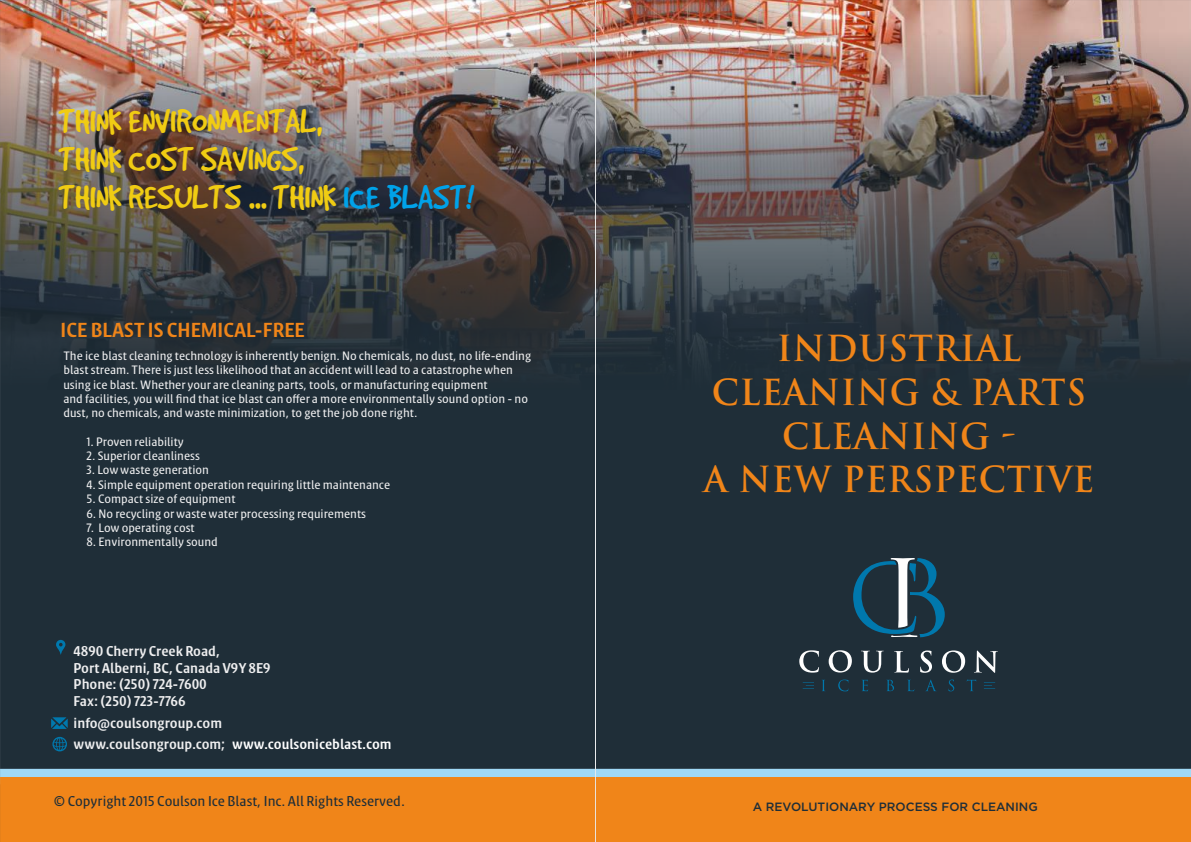
<style>
.page{position:relative;width:1191px;height:842px;background:#fff}
.page>*{position:absolute;margin:0;border:0;box-sizing:border-box;transform-origin:0 0}
.t1{font:37.7px/38.2px "Good Dog";color:#f0cc13}
.t2{font:700 35px/43.6px "Trajan";color:#f08519;text-align:center}
.t3{font:700 20px "Klaus FY";color:#f08519}
.t4{font:700 14px/16.8px "Klaus FY";color:#eeeeef}
.t5{font:500 14px "Klaus FY";color:#1f2e38}
.t6{font:700 14px "Klaus FY";color:#fefefe}
.t7{font:500 12px/14.4px "Klaus FY";color:#eeeeef}
.t8{font:500 12px "Gotham";color:#1f2e38}
.s1{color:#00a2e9}
</style>
<div class="page">
<div style="left:0;top:482px;width:1191px;height:287px;background:#1f2e38"></div>
<div style="left:0;top:769px;width:1191px;height:15px;background:#a0d9f6"></div>
<div style="left:0;top:777px;width:1191px;height:65px;background:#f08519"></div>
<img style="left:0;top:0;width:1191px;height:482px">
<svg style="left:974px;top:650px;width:24px;height:23px"></svg>
<svg style="left:942px;top:650px;width:23px;height:23px"></svg>
<svg style="left:920px;top:650px;width:12px;height:23px"></svg>
<svg style="left:894px;top:651px;width:15px;height:22px"></svg>
<svg style="left:861px;top:651px;width:22px;height:22px"></svg>
<svg style="left:828px;top:650px;width:24px;height:22px"></svg>
<svg style="left:799px;top:650px;width:20px;height:23px"></svg>
<svg style="left:821px;top:680px;width:4px;height:11px"></svg>
<svg style="left:838px;top:679px;width:10px;height:12px"></svg>
<svg style="left:861px;top:680px;width:7px;height:11px"></svg>
<svg style="left:886px;top:680px;width:8px;height:11px"></svg>
<svg style="left:907px;top:680px;width:7px;height:11px"></svg>
<svg style="left:925px;top:679px;width:11px;height:12px"></svg>
<svg style="left:948px;top:679px;width:6px;height:12px"></svg>
<svg style="left:966px;top:679px;width:10px;height:12px"></svg>
<svg style="left:802px;top:682px;width:12px;height:7px"></svg>
<svg style="left:984px;top:682px;width:11px;height:7px"></svg>
<svg style="left:853px;top:558px;width:91px;height:79px;background:#2d5264"></svg>
<svg style="left:56px;top:640px;width:9px;height:15px"></svg>
<svg style="left:51px;top:717px;width:17px;height:12px"></svg>
<svg style="left:52px;top:737px;width:15px;height:14px"></svg>
<h1 class="t1" style="left:59px;top:104px;width:417px">THINK ENVIRONMENTAL,<br>THINK COST SAVINGS,<br>THINK RESULTS ... THINK <span class="s1">ICE BLAST!</span></h1>
<h3 class="t3" style="left:61px;top:322px;width:246px">ICE BLAST IS CHEMICAL-FREE</h3>
<p class="t7" style="left:63px;top:349px;width:469px">The ice blast cleaning technology is inherently benign. No chemicals, no dust, no life-ending blast stream. There is just less likelihood that an accident will lead to a catastrophe when using ice blast. Whether your are cleaning parts, tools, or manufacturing equipment<br>and facilities, you will find that ice blast can offer a more environmentally sound option - no dust, no chemicals, and waste minimization, to get the job done right.</p>
<p class="t7" style="left:87px;top:435px;width:99px">1. Proven reliability</p>
<p class="t7" style="left:87px;top:449px;width:115px">2. Superior cleanliness</p>
<p class="t7" style="left:87px;top:464px;width:124px">3. Low waste generation</p>
<p class="t7" style="left:87px;top:478px;width:305px">4. Simple equipment operation requiring little maintenance</p>
<p class="t7" style="left:87px;top:493px;width:151px">5. Compact size of equipment</p>
<p class="t7" style="left:87px;top:507px;width:281px">6. No recycling orwaste water processing requirements</p>
<p class="t7" style="left:87px;top:521px;width:110px">7. Low operating cost</p>
<p class="t7" style="left:87px;top:536px;width:133px">8. Environmentally sound</p>
<p class="t4" style="left:74px;top:643px;width:198px">4890 Cherry Creek Road,<br>Port Alberni, BC, Canada V9Y 8E9<br>Phone: (250) 724-7600<br>Fax: (250) 723-7766</p>
<p class="t4" style="left:74px;top:714px;width:153px;line-height:20.6px">info@coulsongroup.com www.coulsongroup.com;</p>
<p class="t6" style="left:232px;top:737px;width:161px">www.coulsoniceblast.com</p>
<h2 class="t2" style="left:703px;top:327px;width:392px">INDUSTRIAL<br>CLEANING &amp; PARTS<br>CLEANING -<br>A NEW PERSPECTIVE</h2>
<p class="t5" style="left:54px;top:795px;width:353px">© Copyright 2015 Coulson Ice Blast, Inc. All Rights Reserved.</p>
<p class="t8" style="left:753px;top:801px;width:286px">A REVOLUTIONARY PROCESS FOR CLEANING</p>
</div>
